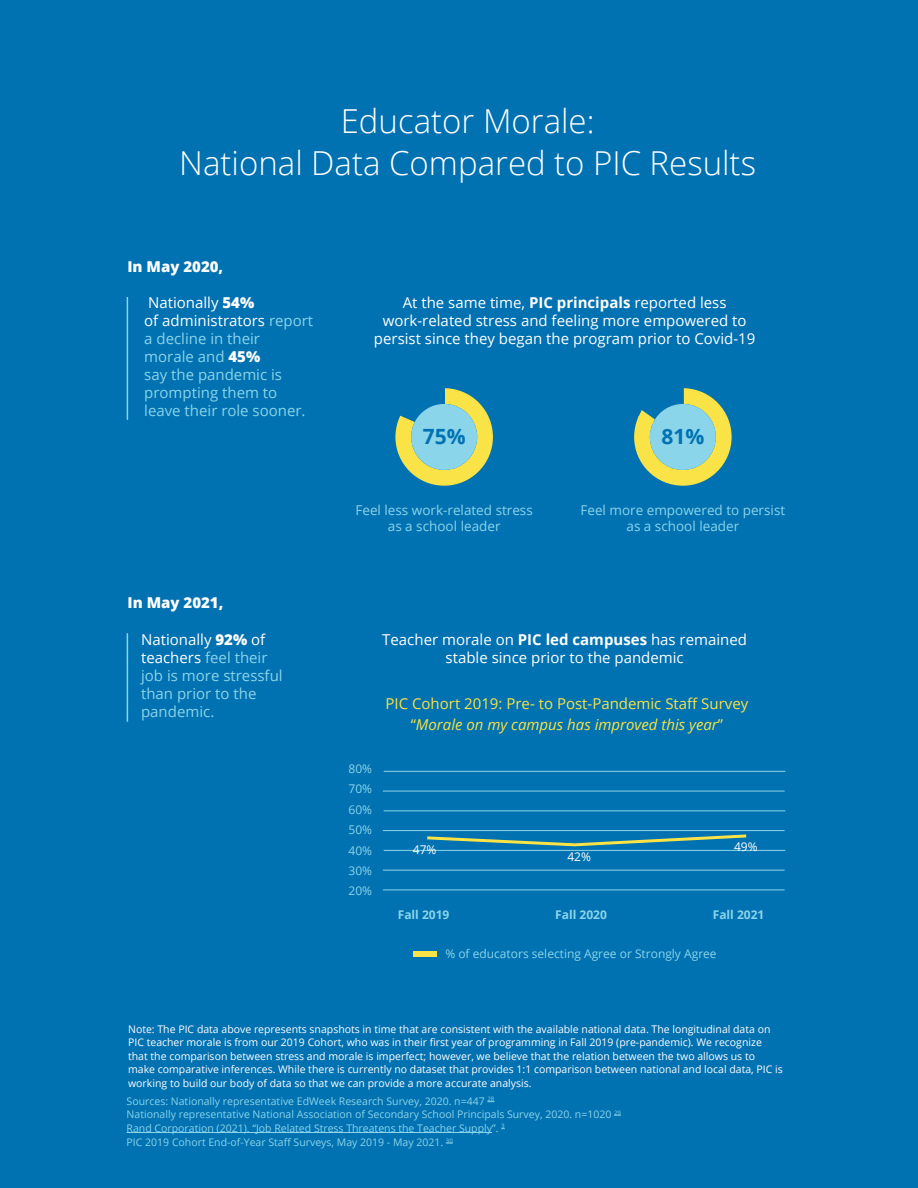
<style>
.page{position:relative;width:918px;height:1188px;background:#fff}
.page>*{position:absolute;margin:0;border:0;box-sizing:border-box;transform-origin:0 0}
.t1{font:300 33px/42px "Open Sans";color:#fff;text-align:center}
.t2{font:700 21px "Open Sans";color:#0071b1}
.t3{font:15px/18px "Open Sans";color:#fff;text-align:center}
.t4{font:15px/18px "Open Sans";color:#8bd5ea}
.t5{font:15px/21px "Open Sans";color:#f9e346;text-align:center}
.t6{font:800 15px "Open Sans";color:#fff}
.t7{font:13.5px/16.2px "Open Sans";color:#8bd5ea;text-align:center}
.t8{font:12px/20.4px "Open Sans";color:#8bd5ea;text-align:justify}
.t9{font:700 12px "Open Sans";color:#8bd5ea}
.t10{font:12px "Open Sans";color:#fff}
.t11{font:10.5px/13.5px "Open Sans";color:#fff}
.t12{font:10.5px/13.8px "Open Sans";color:#8bd5ea}
.s1{color:#fff}
.s2{font-weight:800;color:#fff}
.s3{font-weight:700}
.s4{font-style:italic}
</style>
<div class="page">
<div style="left:0;top:1px;width:918px;height:1187px;background:#0071b1"></div>
<hr style="left:127px;top:1132px;width:365px;height:1px;background:#8bd5ea">
<svg style="left:395px;top:388px;width:98px;height:98px"></svg>
<svg style="left:634px;top:388px;width:98px;height:98px"></svg>
<div style="left:414px;top:951px;width:23px;height:6px;background:#f9e346"></div>
<hr style="left:384px;top:771px;width:401px;height:1px;background:#8bd5ea">
<hr style="left:383px;top:791px;width:402px;height:1px;background:#8bd5ea">
<hr style="left:384px;top:810px;width:401px;height:1px;background:#8bd5ea">
<hr style="left:383px;top:830px;width:402px;height:1px;background:#8bd5ea">
<hr style="left:384px;top:850px;width:401px;height:1px;background:#8bd5ea">
<hr style="left:383px;top:870px;width:402px;height:1px;background:#8bd5ea">
<hr style="left:383px;top:890px;width:402px;height:1px;background:#8bd5ea">
<svg style="left:427px;top:834px;width:320px;height:13px"></svg>
<hr style="left:127px;top:297px;width:1px;height:123px;background:#8bd5ea">
<hr style="left:127px;top:633px;width:1px;height:89px;background:#8bd5ea">
<h1 class="t1" style="left:179px;top:99px;width:578px">Educator Morale:<br>National Data Compared to PIC Results</h1>
<h3 class="t6" style="left:127px;top:256px;width:97px">In May 2020,</h3>
<h3 class="t4" style="left:144px;top:294px;width:170px"><span class="s1">Nationally</span> <span class="s2">54%<br></span><span class="s1">of administrators</span> report a decline in their morale and <span class="s2">45%<br></span>say the pandemic is prompting them to leave their role sooner.</h3>
<h3 class="t6" style="left:127px;top:592px;width:97px">In May 2021,</h3>
<h3 class="t4" style="left:141px;top:630px;width:143px"><span class="s1">Nationally</span> <span class="s2">92%</span> <span class="s1">of teachers</span> feel their job is more stressful than prior to the pandemic.</h3>
<h3 class="t3" style="left:374px;top:294px;width:383px">At the same time, <span class="s3">PIC principals</span> reported less work-related stress and feeling more empowered to persist since they began the program prior to Covid-19</h3>
<h2 class="t2" style="left:423px;top:421px;width:44px">75%</h2>
<p class="t7" style="left:356px;top:502px;width:179px">Feel less work-related stress as a school leader</p>
<h2 class="t2" style="left:661px;top:421px;width:44px">81%</h2>
<p class="t7" style="left:581px;top:502px;width:206px">Feel more empowered to persist as a school leader</p>
<h3 class="t3" style="left:382px;top:630px;width:366px">Teacher morale on <span class="s3">PIC led campuses</span> has remained stable since prior to the pandemic</h3>
<h3 class="t5" style="left:386px;top:693px;width:364px">PIC Cohort 2019: Pre- to Post-Pandemic Staff Survey “<span class="s4">Morale on my campus has improved this year</span>”</h3>
<p class="t8" style="left:349px;top:758px;width:25px">80% 70% 60% 50% 40% 30% 20%</p>
<p class="t10" style="left:413px;top:842px;width:25px">47%</p>
<p class="t10" style="left:567px;top:848px;width:25px">42%</p>
<p class="t10" style="left:734px;top:839px;width:25px">49%</p>
<p class="t9" style="left:398px;top:906px;width:53px">Fall 2019</p>
<p class="t9" style="left:555px;top:906px;width:53px">Fall 2020</p>
<p class="t9" style="left:713px;top:906px;width:53px">Fall 2021</p>
<p class="t8" style="left:445px;top:943px;width:273px">% of educators selecting Agree or Strongly Agree</p>
<p class="t11" style="left:128px;top:1022px;width:656px">Note: The PIC data above represents snapshots in time that are consistent with the available national data. The longitudinal data on PIC teacher morale is from our 2019 Cohort, who was in their first year of programming in Fall 2019 (pre-pandemic). We recognize that the comparison between stress and morale is imperfect; however, we believe that the relation between the two allows us to make comparative inferences. While there is currently no dataset that provides 1:1 comparison between national and local data, PIC is working to build our body of data so that we can provide a more accurate analysis.</p>
<p class="t12" style="left:127px;top:1094px;width:496px">Sources: Nationally representative EdWeek Research Survey, 2020. n=447 <sup>28<br></sup>Nationally representative National Association of Secondary School Principals Survey, 2020. n=1020 <sup>29<br></sup>Rand Corporation (2021). “Job Related Stress Threatens the Teacher Supply”. <sup>3<br></sup>PIC 2019 Cohort End-of-Year Staff Surveys, May 2019 - May 2021. <sup>30</sup></p>
</div>
